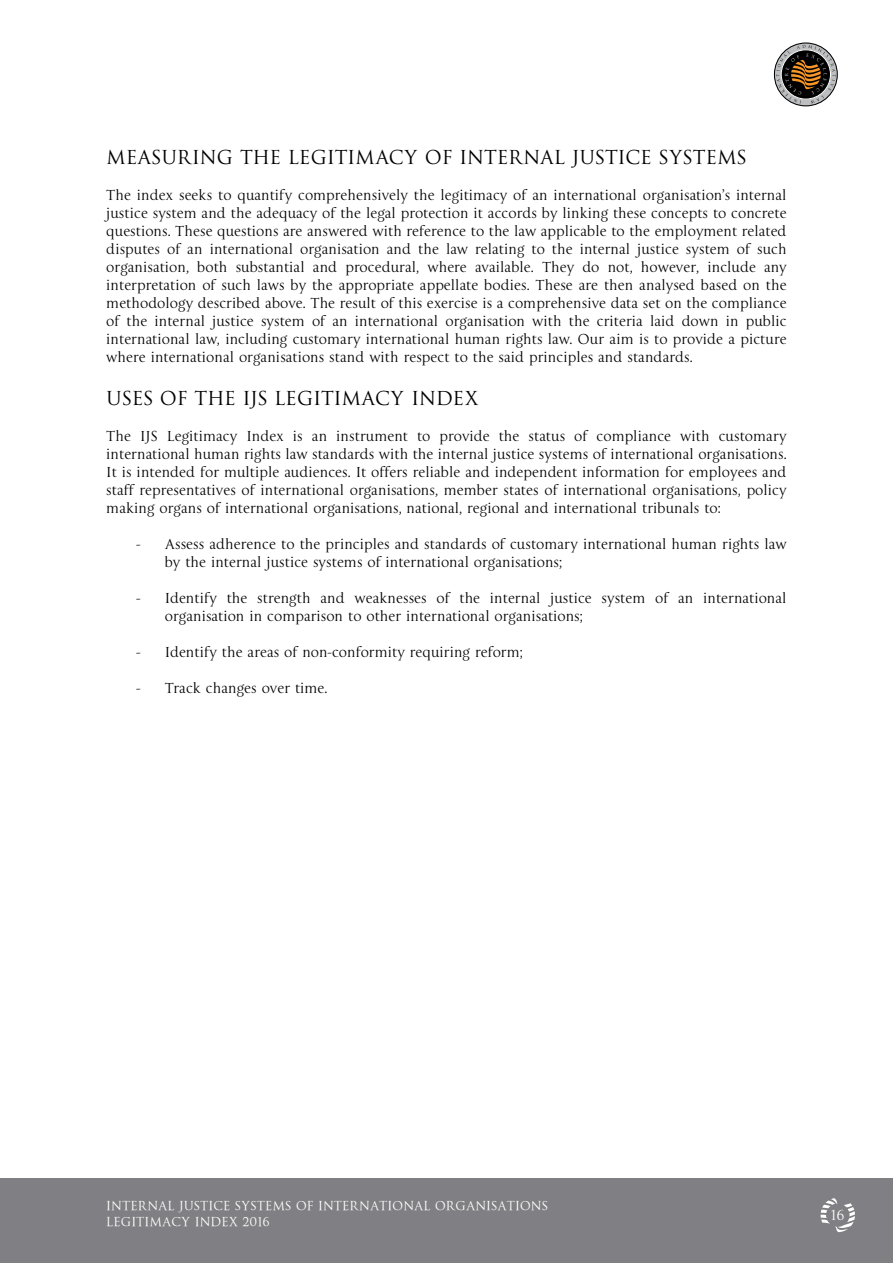
<style>
.page{position:relative;width:893px;height:1263px;background:#fff}
.page>*{position:absolute;margin:0;border:0;box-sizing:border-box;transform-origin:0 0}
.t1{font:21px "La Gioconda";color:#000}
.t2{font:15px/18px "La Gioconda";color:#000;text-align:justify}
.t3{font:15px "La Gioconda";color:#fff}
.t4{font:13.5px/16.2px "La Gioconda TT";color:#fff}
</style>
<div class="page">
<div style="left:0;top:1178px;width:893px;height:85px;background:#807f83"></div>
<div style="left:774px;top:43px;width:64px;height:63px;border:1px solid #000;border-radius:50%"></div>
<svg style="left:776px;top:45px;width:59px;height:59px;background:#786e63"></svg>
<svg style="left:821px;top:1198px;width:34px;height:34px"></svg>
<div style="left:826px;top:1203px;width:23px;height:24px;background:#807f83;border-radius:50%"></div>
<h1 class="t1" style="left:106px;top:145px;width:642px">MEASURING THE LEGITIMACY OF INTERNAL JUSTICE SYSTEMS</h1>
<p class="t2" style="left:106px;top:186px;width:682px">The index seeks to quantify comprehensively the legitimacy of an international organisation’s internal justice system and the adequacy of the legal protection it accords by linking these concepts to concrete questions. These questions are answered with reference to the law applicable to the employment related disputes of an international organisation and the law relating to the internal justice system of such organisation, both substantial and procedural, where available. They do not, however, include any interpretation of such laws by the appropriate appellate bodies. These are then analysed based on the methodology described above. The result of this exercise is a comprehensive data set on the compliance of the internal justice system of an international organisation with the criteria laid down in public international law, including customary international human rights law. Our aim is to provide a picture where international organisations stand with respect to the said principles and standards.</p>
<h1 class="t1" style="left:106px;top:386px;width:374px">USES OF THE IJS LEGITIMACY INDEX</h1>
<p class="t2" style="left:106px;top:427px;width:682px">The IJS Legitimacy Index is an instrument to provide the status of compliance with customary international human rights law standards with the internal justice systems of international organisations.<br>It is intended for multiple audiences. It offers reliable and independent information for employees and staff representatives of international organisations, member states of international organisations, policy making organs of international organisations, national, regional and international tribunals to:</p>
<p class="t2" style="left:165px;top:535px;width:623px;text-indent:-28px">- Assess adherence to the principles and standards of customary international human rights law by the internal justice systems of international organisations;</p>
<p class="t2" style="left:165px;top:589px;width:623px;text-indent:-28px">- Identify the strength and weaknesses of the internal justice system of an international organisation in comparison to other international organisations;</p>
<p class="t2" style="left:136px;top:643px;width:388px">- Identify the areas of non-conformity requiring reform;</p>
<p class="t2" style="left:136px;top:679px;width:193px">- Track changes over time.</p>
<p class="t4" style="left:106px;top:1197px;width:443px">INTERNAL JUSTICE SYSTEMS OF INTERNATIONAL ORGANISATIONS<br>LEGITIMACY INDEX 2016</p>
<p class="t3" style="left:831px;top:1206px;width:15px">16</p>
</div>
